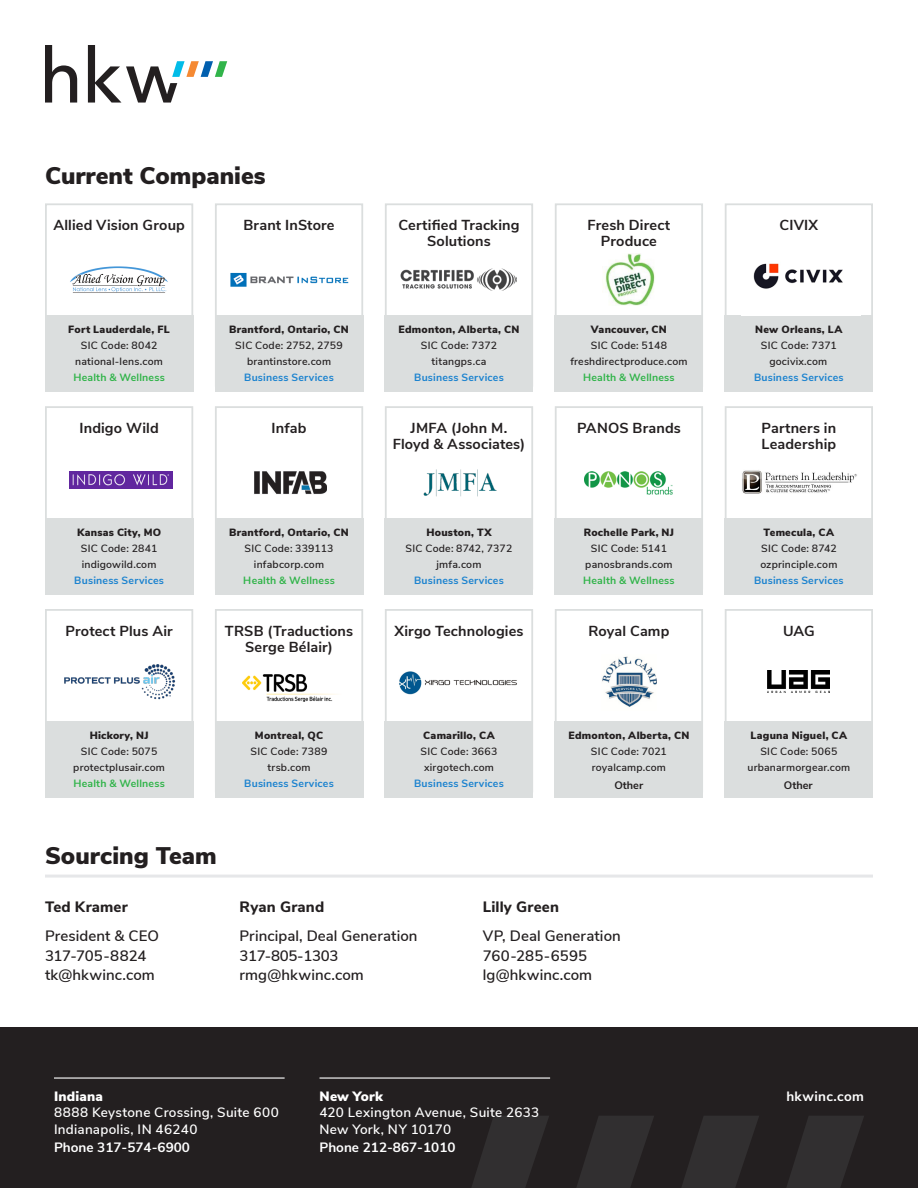
<style>
.page{position:relative;width:918px;height:1188px;background:#fff}
.page>*{position:absolute;margin:0;border:0;box-sizing:border-box;transform-origin:0 0}
.t1{font:900 24px "Nunito Sans";color:#231f20}
.t2{font:600 15px/19.5px "Nunito Sans";letter-spacing:.005em;color:#231f20}
.t3{font:800 15px "Nunito Sans";letter-spacing:.01em;color:#231f20}
.t4{font:700 14.4px/16.2px "Nunito Sans";letter-spacing:.01em;color:#231f20;text-align:center}
.t5{font:600 13.5px/16.5px "Nunito Sans";letter-spacing:.02em;color:#fff}
.t6{font:700 13.5px "Nunito Sans";color:#fff}
.t7{font:900 13.5px "Nunito Sans";letter-spacing:.015em;color:#fff}
.t8{font:700 13.5px "Nunito Sans";letter-spacing:.02em;color:#fff}
.t9{font:700 10.8px "Nunito Sans";color:#231f20}
.t10{font:600 10.5px/15.9px "Nunito Sans";letter-spacing:.02em;color:#231f20;text-align:center}
.t11{font:900 10.5px "Nunito Sans";letter-spacing:.025em;color:#231f20}
.t12{font:700 10.5px "Nunito Sans";letter-spacing:.02em;color:#1c83cf}
.t13{font:700 10.5px "Nunito Sans";letter-spacing:.02em;color:#31b44a}
</style>
<div class="page">
<svg style="left:45px;top:45px;width:32px;height:58px"></svg>
<svg style="left:88px;top:45px;width:139px;height:58px"></svg>
<hr style="left:45px;top:875px;width:828px;height:3px;background:#e6e7e9">
<div style="left:0;top:1028px;width:918px;height:160px;background:#231f20"></div>
<svg style="left:472px;top:1116px;width:77px;height:72px"></svg>
<svg style="left:577px;top:1116px;width:77px;height:72px"></svg>
<svg style="left:682px;top:1116px;width:77px;height:72px"></svg>
<svg style="left:787px;top:1116px;width:77px;height:72px"></svg>
<hr style="left:54px;top:1077px;width:231px;height:2px;background:#fff">
<hr style="left:320px;top:1077px;width:230px;height:2px;background:#fff">
<div style="left:45px;top:315px;width:148px;height:77px;background:#dbdede"></div>
<div style="left:45px;top:203px;width:148px;height:184px;border:2px solid #dbdede"></div>
<img style="left:70px;top:266px;width:98px;height:27px">
<div style="left:215px;top:315px;width:148px;height:77px;background:#dbdede"></div>
<div style="left:215px;top:203px;width:148px;height:184px;border:2px solid #dbdede"></div>
<img style="left:231px;top:272px;width:118px;height:15px">
<div style="left:215px;top:518px;width:148px;height:77px;background:#dbdede"></div>
<div style="left:215px;top:406px;width:148px;height:184px;border:2px solid #dbdede"></div>
<img style="left:254px;top:471px;width:73px;height:23px">
<div style="left:215px;top:721px;width:148px;height:76px;background:#dbdede"></div>
<div style="left:215px;top:609px;width:148px;height:183px;border:2px solid #dbdede"></div>
<div style="left:385px;top:315px;width:148px;height:77px;background:#dbdede"></div>
<div style="left:385px;top:203px;width:148px;height:184px;border:2px solid #dbdede"></div>
<img style="left:400px;top:268px;width:116px;height:23px">
<div style="left:385px;top:518px;width:148px;height:77px;background:#dbdede"></div>
<div style="left:385px;top:406px;width:148px;height:184px;border:2px solid #dbdede"></div>
<div style="left:385px;top:721px;width:148px;height:76px;background:#dbdede"></div>
<div style="left:385px;top:609px;width:148px;height:183px;border:2px solid #dbdede"></div>
<div style="left:725px;top:203px;width:148px;height:184px;border:2px solid #dbdede"></div>
<div style="left:725px;top:315px;width:148px;height:77px;background:#dbdede"></div>
<img style="left:753px;top:263px;width:90px;height:26px">
<div style="left:725px;top:406px;width:148px;height:184px;border:2px solid #dbdede"></div>
<div style="left:725px;top:518px;width:148px;height:77px;background:#dbdede"></div>
<div style="left:725px;top:609px;width:148px;height:183px;border:2px solid #dbdede"></div>
<div style="left:725px;top:721px;width:148px;height:76px;background:#dbdede"></div>
<div style="left:555px;top:203px;width:148px;height:184px;border:2px solid #dbdede"></div>
<div style="left:555px;top:315px;width:148px;height:77px;background:#dbdede"></div>
<img style="left:603px;top:253px;width:52px;height:53px">
<div style="left:555px;top:406px;width:148px;height:184px;border:2px solid #dbdede"></div>
<div style="left:555px;top:518px;width:148px;height:77px;background:#dbdede"></div>
<div style="left:555px;top:609px;width:148px;height:183px;border:2px solid #dbdede"></div>
<div style="left:555px;top:721px;width:148px;height:76px;background:#dbdede"></div>
<div style="left:45px;top:518px;width:148px;height:77px;background:#dbdede"></div>
<div style="left:45px;top:406px;width:148px;height:184px;border:2px solid #dbdede"></div>
<img style="left:69px;top:471px;width:103px;height:17px">
<div style="left:45px;top:721px;width:148px;height:76px;background:#dbdede"></div>
<div style="left:45px;top:609px;width:148px;height:183px;border:2px solid #dbdede"></div>
<img style="left:423px;top:469px;width:74px;height:27px">
<img style="left:584px;top:471px;width:89px;height:24px">
<img style="left:742px;top:470px;width:115px;height:24px">
<img style="left:64px;top:664px;width:112px;height:36px">
<img style="left:242px;top:675px;width:94px;height:27px">
<img style="left:399px;top:671px;width:118px;height:24px">
<img style="left:602px;top:656px;width:55px;height:51px">
<img style="left:768px;top:670px;width:62px;height:23px">
<h1 class="t1" style="left:45px;top:158px;width:222px">Current Companies</h1>
<h3 class="t4" style="left:53px;top:216px;width:133px">Allied Vision Group</h3>
<h3 class="t4" style="left:244px;top:216px;width:93px">Brant InStore</h3>
<h3 class="t4" style="left:398px;top:216px;width:123px">Certified Tracking<br>Solutions</h3>
<h3 class="t4" style="left:588px;top:216px;width:84px">Fresh Direct<br>Produce</h3>
<h3 class="t4" style="left:780px;top:216px;width:40px">CIVIX</h3>
<p class="t11" style="left:68px;top:322px;width:103px">Fort Lauderdale, FL</p>
<p class="t10" style="left:75px;top:337px;width:89px">SIC Code: 8042 national-lens.com</p>
<p class="t13" style="left:73px;top:370px;width:93px">Health &amp; Wellness</p>
<p class="t11" style="left:229px;top:322px;width:121px">Brantford, Ontario, CN</p>
<p class="t10" style="left:235px;top:337px;width:109px">SIC Code: 2752, 2759 brantinstore.com</p>
<p class="t12" style="left:244px;top:370px;width:91px">Business Services</p>
<p class="t11" style="left:399px;top:322px;width:122px">Edmonton, Alberta, CN</p>
<p class="t10" style="left:421px;top:337px;width:78px">SIC Code: 7372 titangps.ca</p>
<p class="t12" style="left:414px;top:370px;width:91px">Business Services</p>
<p class="t11" style="left:591px;top:322px;width:77px">Vancouver, CN</p>
<p class="t10" style="left:570px;top:337px;width:119px">SIC Code: 5148 freshdirectproduce.com</p>
<p class="t13" style="left:583px;top:370px;width:93px">Health &amp; Wellness</p>
<p class="t11" style="left:755px;top:322px;width:89px">New Orleans, LA</p>
<p class="t10" style="left:761px;top:337px;width:78px">SIC Code: 7371 gocivix.com</p>
<p class="t12" style="left:754px;top:370px;width:91px">Business Services</p>
<h3 class="t4" style="left:80px;top:419px;width:81px">Indigo Wild</h3>
<h3 class="t4" style="left:272px;top:419px;width:36px">Infab</h3>
<h3 class="t4" style="left:393px;top:419px;width:134px">JMFA (John M.<br>Floyd &amp; Associates)</h3>
<h3 class="t4" style="left:577px;top:419px;width:105px">PANOS Brands</h3>
<h3 class="t4" style="left:762px;top:419px;width:76px;text-align:left">Partners in<br>Leadership</h3>
<p class="t11" style="left:77px;top:525px;width:86px">Kansas City, MO</p>
<p class="t10" style="left:81px;top:540px;width:78px;text-align:left">SIC Code: 2841 indigowild.com</p>
<p class="t12" style="left:74px;top:572px;width:91px">Business Services</p>
<p class="t11" style="left:229px;top:525px;width:121px">Brantford, Ontario, CN</p>
<p class="t10" style="left:245px;top:540px;width:91px">SIC Code: 339113 infabcorp.com</p>
<p class="t13" style="left:243px;top:572px;width:93px">Health &amp; Wellness</p>
<p class="t11" style="left:426px;top:525px;width:67px">Houston, TX</p>
<p class="t10" style="left:406px;top:540px;width:108px">SIC Code: 8742, 7372 jmfa.com</p>
<p class="t12" style="left:414px;top:572px;width:91px">Business Services</p>
<p class="t11" style="left:584px;top:525px;width:92px">Rochelle Park, NJ</p>
<p class="t10" style="left:585px;top:540px;width:89px">SIC Code: 5141 panosbrands.com</p>
<p class="t13" style="left:583px;top:572px;width:93px">Health &amp; Wellness</p>
<p class="t11" style="left:764px;top:525px;width:72px">Temecula, CA</p>
<p class="t10" style="left:760px;top:540px;width:79px;text-align:left">SIC Code: 8742 ozprinciple.com</p>
<p class="t12" style="left:754px;top:572px;width:91px">Business Services</p>
<h3 class="t4" style="left:65px;top:622px;width:109px">Protect Plus Air</h3>
<h3 class="t4" style="left:225px;top:622px;width:130px">TRSB (Traductions<br>Serge Bélair)</h3>
<h3 class="t4" style="left:394px;top:622px;width:131px">Xirgo Technologies</h3>
<h3 class="t4" style="left:588px;top:622px;width:82px">Royal Camp</h3>
<h3 class="t4" style="left:783px;top:622px;width:33px">UAG</h3>
<p class="t11" style="left:90px;top:727px;width:60px">Hickory, NJ</p>
<p class="t10" style="left:73px;top:743px;width:93px">SIC Code: 5075 protectplusair.com</p>
<p class="t13" style="left:73px;top:775px;width:93px">Health &amp; Wellness</p>
<p class="t9" style="left:614px;top:778px;width:30px">Other</p>
<p class="t9" style="left:784px;top:778px;width:30px">Other</p>
<p class="t11" style="left:423px;top:727px;width:73px">Camarillo, CA</p>
<p class="t10" style="left:421px;top:743px;width:78px">SIC Code: 3663 xirgotech.com</p>
<p class="t12" style="left:414px;top:775px;width:91px">Business Services</p>
<p class="t11" style="left:751px;top:727px;width:98px">Laguna Niguel, CA</p>
<p class="t10" style="left:748px;top:743px;width:104px">SIC Code: 5065 urbanarmorgear.com</p>
<p class="t11" style="left:255px;top:727px;width:70px">Montreal, QC</p>
<p class="t10" style="left:251px;top:743px;width:78px">SIC Code: 7389 trsb.com</p>
<p class="t12" style="left:244px;top:775px;width:91px">Business Services</p>
<p class="t11" style="left:568px;top:727px;width:122px">Edmonton, Alberta, CN</p>
<p class="t10" style="left:591px;top:743px;width:77px;text-align:left">SIC Code: 7021 royalcamp.com</p>
<h1 class="t1" style="left:45px;top:838px;width:173px">Sourcing Team</h1>
<h2 class="t3" style="left:45px;top:896px;width:84px">Ted Kramer</h2>
<h2 class="t2" style="left:45px;top:925px;width:116px">President &amp; CEO<br>317-705-8824 tk@hkwinc.com</h2>
<h2 class="t3" style="left:239px;top:896px;width:86px">Ryan Grand</h2>
<h2 class="t2" style="left:239px;top:925px;width:180px">Principal, Deal Generation<br>317-805-1303 rmg@hkwinc.com</h2>
<h2 class="t3" style="left:483px;top:896px;width:78px">Lilly Green</h2>
<h2 class="t2" style="left:483px;top:925px;width:139px">VP, Deal Generation<br>760-285-6595 lg@hkwinc.com</h2>
<p class="t7" style="left:54px;top:1086px;width:50px">Indiana</p>
<p class="t5" style="left:54px;top:1104px;width:226px">8888 Keystone Crossing, Suite 600<br>Indianapolis, IN 46240</p>
<p class="t7" style="left:320px;top:1086px;width:65px">New York</p>
<p class="t5" style="left:320px;top:1104px;width:221px">420 Lexington Avenue, Suite 2633<br>New York, NY 10170</p>
<p class="t6" style="left:54px;top:1137px;width:138px">Phone 317-574-6900</p>
<p class="t6" style="left:320px;top:1137px;width:138px">Phone 212-867-1010</p>
<p class="t8" style="left:786px;top:1086px;width:79px">hkwinc.com</p>
</div>
